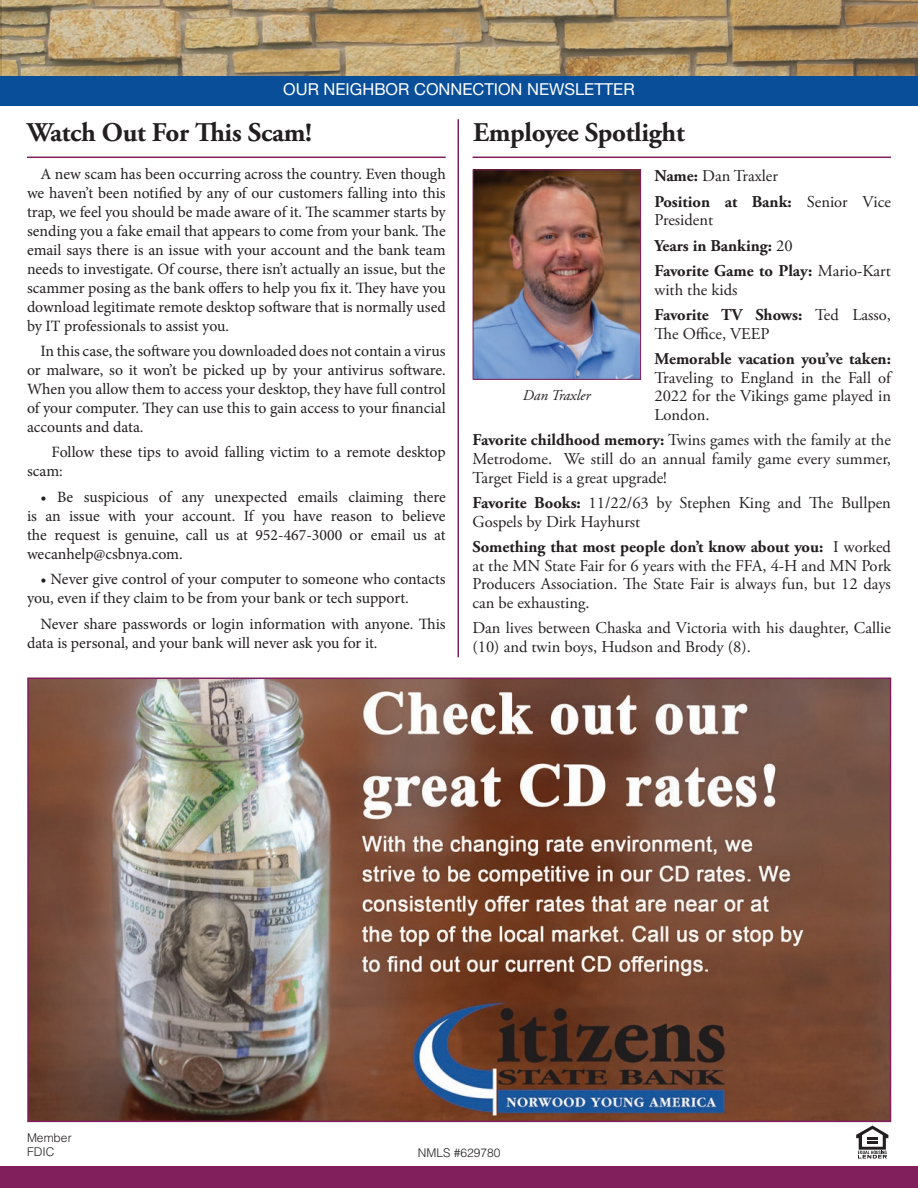
<style>
.page{position:relative;width:918px;height:1188px;background:#fff}
.page>*{position:absolute;margin:0;border:0;box-sizing:border-box;transform-origin:0 0}
.t1{font:700 27px "Adobe Garamond Pro";letter-spacing:-.01em;color:#231f20}
.t2{font:16.5px/18.8px "Adobe Garamond Pro";color:#231f20}
.t3{font:700 16.5px/25.2px "Adobe Garamond Pro";color:#231f20}
.t4{font:16.5px "Helvetica Neue LT Std";color:#fff}
.t5{font:15.75px/18.9px "Minion Pro";letter-spacing:-.005em;color:#231f20;text-align:justify}
.t6{font:italic 15px "Adobe Garamond Pro";color:#231f20}
.t7{font:300 12px/13.5px "Helvetica LT Std";color:#231f20}
.s1{font-weight:400}
.s2{font-weight:700}
</style>
<div class="page">
<img style="left:0;top:0;width:918px;height:76px">
<div style="left:0;top:76px;width:918px;height:30px;background:#084e99"></div>
<div style="left:0;top:1166px;width:918px;height:22px;background:#801f5c"></div>
<svg style="left:856px;top:1126px;width:32px;height:33px"></svg>
<hr style="left:458px;top:119px;width:1px;height:538px;background:#801f5c">
<hr style="left:472px;top:157px;width:419px;height:1px;background:#801f5c">
<hr style="left:27px;top:157px;width:419px;height:1px;background:#801f5c">
<img style="left:30px;top:681px;width:858px;height:438px">
<div style="left:27px;top:678px;width:864px;height:444px;border:2px solid #801f5c"></div>
<img style="left:475px;top:172px;width:164px;height:206px">
<div style="left:473px;top:170px;width:168px;height:210px;border:1px solid #801f5c"></div>
<p class="t4" style="left:283px;top:80px;width:353px">OUR NEIGHBOR CONNECTION NEWSLETTER</p>
<h1 class="t1" style="left:27px;top:117px;width:287px">Watch Out For This Scam!</h1>
<h1 class="t1" style="left:473px;top:116px;width:213px">Employee Spotlight</h1>
<p class="t5" style="left:27px;top:165px;width:420px;text-indent:13px">A new scam has been occurring across the country. Even though we haven’t been notified by any of our customers falling into this trap, we feel you should be made aware of it. The scammer starts by sending you a fake email that appears to come from your bank. The email says there is an issue with your account and the bank team needs to investigate. Of course, there isn’t actually an issue, but the scammer posing as the bank offers to help you fix it. They have you download legitimate remote desktop software that is normally used by IT professionals to assist you.</p>
<p class="t5" style="left:27px;top:342px;width:420px;text-indent:13px">In this case, the software you downloaded does not contain a virus or malware, so it won’t be picked up by your antivirus software.<br>When you allow them to access your desktop, they have full control of your computer. They can use this to gain access to your financial accounts and data.</p>
<p class="t5" style="left:27px;top:443px;width:420px;text-indent:25px">Follow these tips to avoid falling victim to a remote desktop scam:</p>
<p class="t5" style="left:27px;top:488px;width:420px;text-indent:13px">• Be suspicious of any unexpected emails claiming there is an issue with your account. If you have reason to believe the request is genuine, call us at 952-467-3000 or email us at wecanhelp@csbnya.com.</p>
<p class="t5" style="left:27px;top:570px;width:420px;text-indent:13px">• Never give control of your computer to someone who contacts you, even if they claim to be from your bank or tech support.</p>
<p class="t5" style="left:27px;top:615px;width:420px;text-indent:13px">Never share passwords or login information with anyone. This data is personal, and your bank will never ask you for it.</p>
<p class="t3" style="left:654px;top:164px;width:238px">Name: <span class="s1">Dan Traxler<br></span>Position at Bank: <span class="s1">Senior Vice</span></p>
<p class="t3" style="left:654px;top:208px;width:238px"><span class="s1">President<br></span>Years in Banking: <span class="s1">20<br></span>Favorite Game to Play: <span class="s1">Mario-Kart</span></p>
<p class="t2" style="left:654px;top:277px;width:238px;line-height:25.2px">with the kids<br><span class="s2">Favorite TV Shows:</span> Ted Lasso,</p>
<p class="t2" style="left:654px;top:325px;width:117px">The Office, VEEP</p>
<p class="t3" style="left:654px;top:346px;width:238px">Memorable vacation you’ve taken:</p>
<p class="t2" style="left:654px;top:369px;width:238px;text-align:justify">Traveling to England in the Fall of 2022 for the Vikings game played in London.</p>
<p class="t2" style="left:473px;top:431px;width:420px;text-align:justify"><span class="s2">Favorite childhood memory:</span> Twins games with the family at the Metrodome. We still do an annual family game every summer, Target Field is a great upgrade!</p>
<p class="t2" style="left:473px;top:494px;width:420px"><span class="s2">Favorite Books:</span> 11/22/63 by Stephen King and The Bullpen<br>Gospels by Dirk Hayhurst</p>
<p class="t2" style="left:473px;top:538px;width:420px;text-align:justify"><span class="s2">Something that most people don’t know about you:</span> I worked at the MN State Fair for 6 years with the FFA, 4-H and MN Pork Producers Association. The State Fair is always fun, but 12 days can be exhausting.</p>
<p class="t2" style="left:473px;top:619px;width:420px">Dan lives between Chaska and Victoria with his daughter, Callie (10) and twin boys, Hudson and Brody (8).</p>
<p class="t6" style="left:523px;top:386px;width:69px">Dan Traxler</p>
<p class="t7" style="left:27px;top:1131px;width:46px">Member<br>FDIC</p>
<p class="t7" style="left:418px;top:1145px;width:84px">NMLS #629780</p>
</div>
